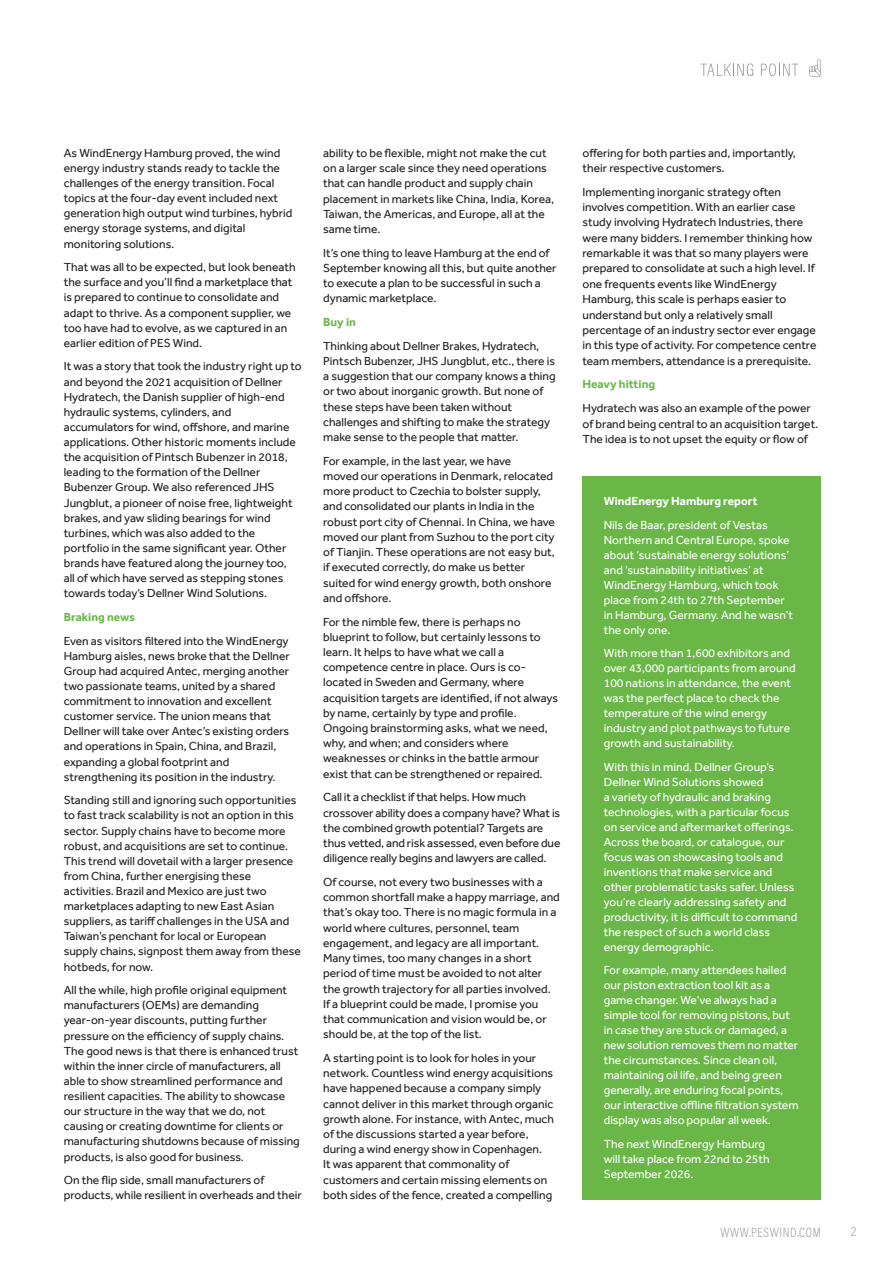
<style>
.page{position:relative;width:893px;height:1263px;background:#fff}
.page>*{position:absolute;margin:0;border:0;box-sizing:border-box;transform-origin:0 0}
.t1{font:200 13.5px "Acumin Pro Cond";letter-spacing:.045em;color:#939598}
.t2{font:12px/15.1px "Effra";color:#231f20}
.t3{font:12px/15px "Effra";color:#fff}
.t4{font:700 12px "Effra";color:#6ab748}
.t5{font:700 12px "Effra";color:#fff}
</style>
<div class="page">
<svg style="left:701px;top:63px;width:52px;height:13px"></svg>
<svg style="left:761px;top:63px;width:37px;height:13px"></svg>
<svg style="left:809px;top:59px;width:12px;height:18px"></svg>
<div style="left:583px;top:476px;width:238px;height:723px;background:#6ab748"></div>
<p class="t2" style="left:64px;top:145px;width:230px">As WindEnergy Hamburg proved, the wind energy industry stands ready to tackle the challenges of the energy transition. Focal topics at the four-day event included next generation high output wind turbines, hybrid energy storage systems, and digital monitoring solutions.</p>
<p class="t2" style="left:64px;top:260px;width:233px">That was all to be expected, but look beneath the surface and you’ll find a marketplace that is prepared to continue to consolidate and adapt to thrive. As a component supplier, we too have had to evolve, as we captured in an earlier edition of PES Wind.</p>
<p class="t2" style="left:64px;top:359px;width:239px">It was a story that took the industry right up to and beyond the 2021 acquisition of Dellner Hydratech, the Danish supplier of high-end hydraulic systems, cylinders, and accumulators for wind, offshore, and marine applications. Other historic moments include the acquisition of Pintsch Bubenzer in 2018, leading to the formation of the Dellner Bubenzer Group. We also referenced JHS Jungblut, a pioneer of noise free, lightweight brakes, and yaw sliding bearings for wind turbines, which was also added to the portfolio in the same significant year. Other brands have featured along the journey too,<br>all of which have served as stepping stones towards today’s Dellner Wind Solutions.</p>
<p class="t4" style="left:64px;top:612px;width:73px">Braking news</p>
<p class="t2" style="left:64px;top:633px;width:228px">Even as visitors filtered into the WindEnergy Hamburg aisles, news broke that the Dellner Group had acquired Antec, merging another two passionate teams, united by a shared commitment to innovation and excellent customer service. The union means that Dellner will take over Antec’s existing orders and operations in Spain, China, and Brazil, expanding a global footprint and strengthening its position in the industry.</p>
<p class="t2" style="left:64px;top:793px;width:239px">Standing still and ignoring such opportunities to fast track scalability is not an option in this sector. Supply chains have to become more robust, and acquisitions are set to continue.<br>This trend will dovetail with a larger presence from China, further energising these activities. Brazil and Mexico are just two marketplaces adapting to new East Asian suppliers, as tariff challenges in the USA and Taiwan’s penchant for local or European supply chains, signpost them away from these hotbeds, for now.</p>
<p class="t2" style="left:64px;top:982px;width:238px">All the while, high profile original equipment manufacturers (OEMs) are demanding year-on-year discounts, putting further pressure on the efficiency of supply chains.<br>The good news is that there is enhanced trust within the inner circle of manufacturers, all able to show streamlined performance and resilient capacities. The ability to showcase our structure in the way that we do, not causing or creating downtime for clients or manufacturing shutdowns because of missing products, is also good for business.</p>
<p class="t2" style="left:64px;top:1172px;width:240px">On the flip side, small manufacturers of products, while resilient in overheads and their</p>
<p class="t2" style="left:323px;top:145px;width:232px">ability to be flexible, might not make the cut on a larger scale since they need operations that can handle product and supply chain placement in markets like China, India, Korea, Taiwan, the Americas, and Europe, all at the same time.</p>
<p class="t2" style="left:323px;top:245px;width:235px">It’s one thing to leave Hamburg at the end of September knowing all this, but quite another to execute a plan to be successful in such a dynamic marketplace.</p>
<p class="t4" style="left:323px;top:317px;width:34px">Buy in</p>
<p class="t2" style="left:323px;top:338px;width:234px">Thinking about Dellner Brakes, Hydratech, Pintsch Bubenzer, JHS Jungblut, etc., there is a suggestion that our company knows a thing or two about inorganic growth. But none of these steps have been taken without challenges and shifting to make the strategy make sense to the people that matter.</p>
<p class="t2" style="left:323px;top:453px;width:233px">For example, in the last year, we have<br>moved our operations in Denmark, relocated more product to Czechia to bolster supply, and consolidated our plants in India in the robust port city of Chennai. In China, we have moved our plant from Suzhou to the port city of Tianjin. These operations are not easy but, if executed correctly, do make us better suited for wind energy growth, both onshore and offshore.</p>
<p class="t2" style="left:323px;top:614px;width:236px">For the nimble few, there is perhaps no blueprint to follow, but certainly lessons to learn. It helps to have what we call a competence centre in place. Ours is co&shy;located in Sweden and Germany, where acquisition targets are identified, if not always by name, certainly by type and profile.<br>Ongoing brainstorming asks, what we need, why, and when; and considers where weaknesses or chinks in the battle armour exist that can be strengthened or repaired.</p>
<p class="t2" style="left:323px;top:790px;width:239px">Call it a checklist if that helps. How much crossover ability does a company have? What is the combined growth potential? Targets are thus vetted, and risk assessed, even before due diligence really begins and lawyers are called.</p>
<p class="t2" style="left:323px;top:874px;width:238px">Of course, not every two businesses with a common shortfall make a happy marriage, and that’s okay too. There is no magic formula in a world where cultures, personnel, team engagement, and legacy are all important.<br>Many times, too many changes in a short period of time must be avoided to not alter the growth trajectory for all parties involved.<br>If a blueprint could be made, I promise you that communication and vision would be, or should be, at the top of the list.</p>
<p class="t2" style="left:323px;top:1050px;width:232px">A starting point is to look for holes in your network. Countless wind energy acquisitions have happened because a company simply cannot deliver in this market through organic growth alone. For instance, with Antec, much of the discussions started a year before, during a wind energy show in Copenhagen.<br>It was apparent that commonality of customers and certain missing elements on both sides of the fence, created a compelling</p>
<p class="t2" style="left:583px;top:145px;width:215px">offering for both parties and, importantly, their respective customers.</p>
<p class="t2" style="left:583px;top:184px;width:235px">Implementing inorganic strategy often involves competition. With an earlier case study involving Hydratech Industries, there were many bidders. I remember thinking how remarkable it was that so many players were prepared to consolidate at such a high level. If one frequents events like WindEnergy Hamburg, this scale is perhaps easier to understand but only a relatively small percentage of an industry sector ever engage in this type of activity. For competence centre team members, attendance is a prerequisite.</p>
<p class="t4" style="left:583px;top:379px;width:74px">Heavy hitting</p>
<p class="t2" style="left:583px;top:401px;width:237px">Hydratech was also an example of the power of brand being central to an acquisition target.<br>The idea is to not upset the equity or flow of</p>
<p class="t5" style="left:604px;top:496px;width:155px">WindEnergy Hamburg report</p>
<p class="t3" style="left:604px;top:517px;width:191px">Nils de Baar, president of Vestas<br>Northern and Central Europe, spoke about ‘sustainable energy solutions’ and ‘sustainability initiatives’ at<br>WindEnergy Hamburg, which took place from 24th to 27th September in Hamburg, Germany. And he wasn’t the only one.</p>
<p class="t3" style="left:604px;top:646px;width:193px">With more than 1,600 exhibitors and over 43,000 participants from around 100 nations in attendance, the event was the perfect place to check the temperature of the wind energy industry and plot pathways to future growth and sustainability.</p>
<p class="t3" style="left:604px;top:759px;width:195px">With this in mind, Dellner Group’s Dellner Wind Solutions showed<br>a variety of hydraulic and braking technologies, with a particular focus on service and aftermarket offerings.<br>Across the board, or catalogue, our focus was on showcasing tools and inventions that make service and other problematic tasks safer. Unless you’re clearly addressing safety and productivity, it is difficult to command the respect of such a world class energy demographic.</p>
<p class="t3" style="left:604px;top:963px;width:196px">For example, many attendees hailed our piston extraction tool kit as a game changer. We’ve always had a simple tool for removing pistons, but in case they are stuck or damaged, a new solution removes them no matter the circumstances. Since clean oil, maintaining oil life, and being green generally, are enduring focal points, our interactive offline filtration system display was also popular all week.</p>
<p class="t3" style="left:604px;top:1136px;width:167px">The next WindEnergy Hamburg will take place from 22nd to 25th<br>September 2026.</p>
<p class="t1" style="left:720px;top:1224px;width:102px">WWW.PESWIND.COM</p>
<p class="t1" style="left:851px;top:1223px;width:7px">2</p>
</div>
